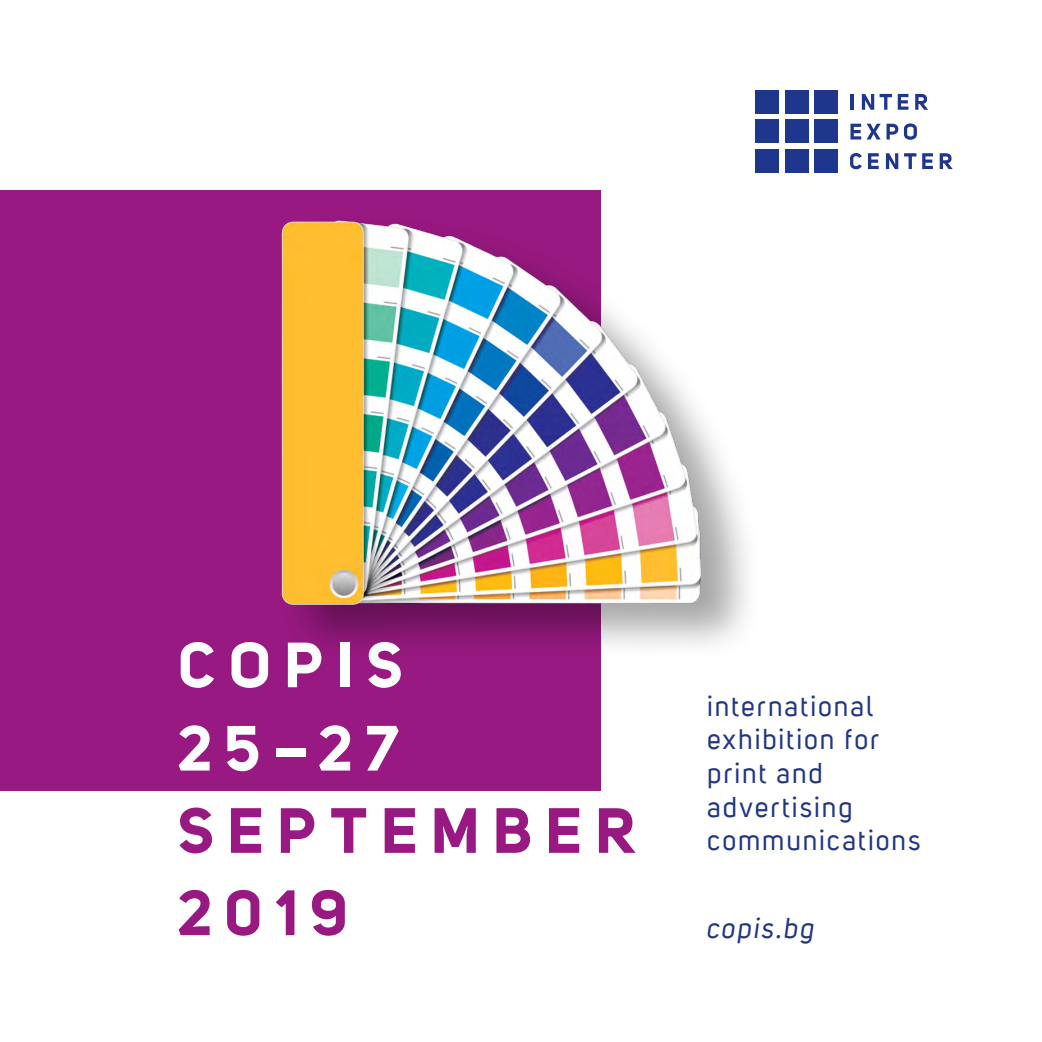
<style>
.page{position:relative;width:1042px;height:1042px;background:#fff}
.page>*{position:absolute;margin:0;border:0;box-sizing:border-box;transform-origin:0 0}
.Big_Headline{font:700 63px "Uni Sans";letter-spacing:.21em;color:#981981}
.Big_Headline-2{font:700 63px "Uni Sans";letter-spacing:.21em;color:#fff}
.Subheadline{font:28px/33.6px "Uni Sans";letter-spacing:.07em;color:#223682}
.Subheadline-2{font:italic 28px "Uni Sans";letter-spacing:.075em;color:#223682}
</style>
<div class="page">
<div style="left:755px;top:149px;width:24px;height:24px;background:#1f368d"></div>
<div style="left:785px;top:149px;width:23px;height:24px;background:#1f368d"></div>
<div style="left:814px;top:149px;width:24px;height:24px;background:#1f368d"></div>
<div style="left:755px;top:120px;width:24px;height:23px;background:#1f368d"></div>
<div style="left:785px;top:120px;width:23px;height:23px;background:#1f368d"></div>
<div style="left:814px;top:120px;width:24px;height:23px;background:#1f368d"></div>
<div style="left:755px;top:90px;width:24px;height:24px;background:#1f368d"></div>
<div style="left:785px;top:90px;width:23px;height:24px;background:#1f368d"></div>
<div style="left:814px;top:90px;width:24px;height:24px;background:#1f368d"></div>
<hr style="left:850px;top:94px;width:4px;height:16px;background:#1f368d">
<svg style="left:886px;top:153px;width:12px;height:16px"></svg>
<svg style="left:862px;top:94px;width:30px;height:16px"></svg>
<svg style="left:898px;top:94px;width:10px;height:16px"></svg>
<svg style="left:915px;top:94px;width:13px;height:16px"></svg>
<svg style="left:850px;top:123px;width:67px;height:17px"></svg>
<svg style="left:850px;top:153px;width:12px;height:16px"></svg>
<svg style="left:868px;top:153px;width:10px;height:16px"></svg>
<svg style="left:904px;top:153px;width:12px;height:16px"></svg>
<svg style="left:922px;top:153px;width:11px;height:16px"></svg>
<svg style="left:939px;top:153px;width:13px;height:16px"></svg>
<div style="left:0;top:190px;width:601px;height:600px;background:#981981"></div>
<img style="left:281px;top:220px;width:461px;height:426px">
<p class="Big_Headline-2" style="left:178px;top:626px;width:226px">COPIS</p>
<p class="Big_Headline-2" style="left:177px;top:709px;width:223px">25–27</p>
<p class="Big_Headline" style="left:178px;top:791px;width:458px">SEPTEMBER</p>
<p class="Big_Headline" style="left:177px;top:874px;width:172px">2019</p>
<p class="Subheadline" style="left:707px;top:689px;width:167px">international</p>
<p class="Subheadline" style="left:707px;top:723px;width:173px">exhibition for</p>
<p class="Subheadline" style="left:707px;top:757px;width:215px">print and advertising communications</p>
<p class="Subheadline-2" style="left:707px;top:911px;width:109px">copis.bg</p>
</div>
